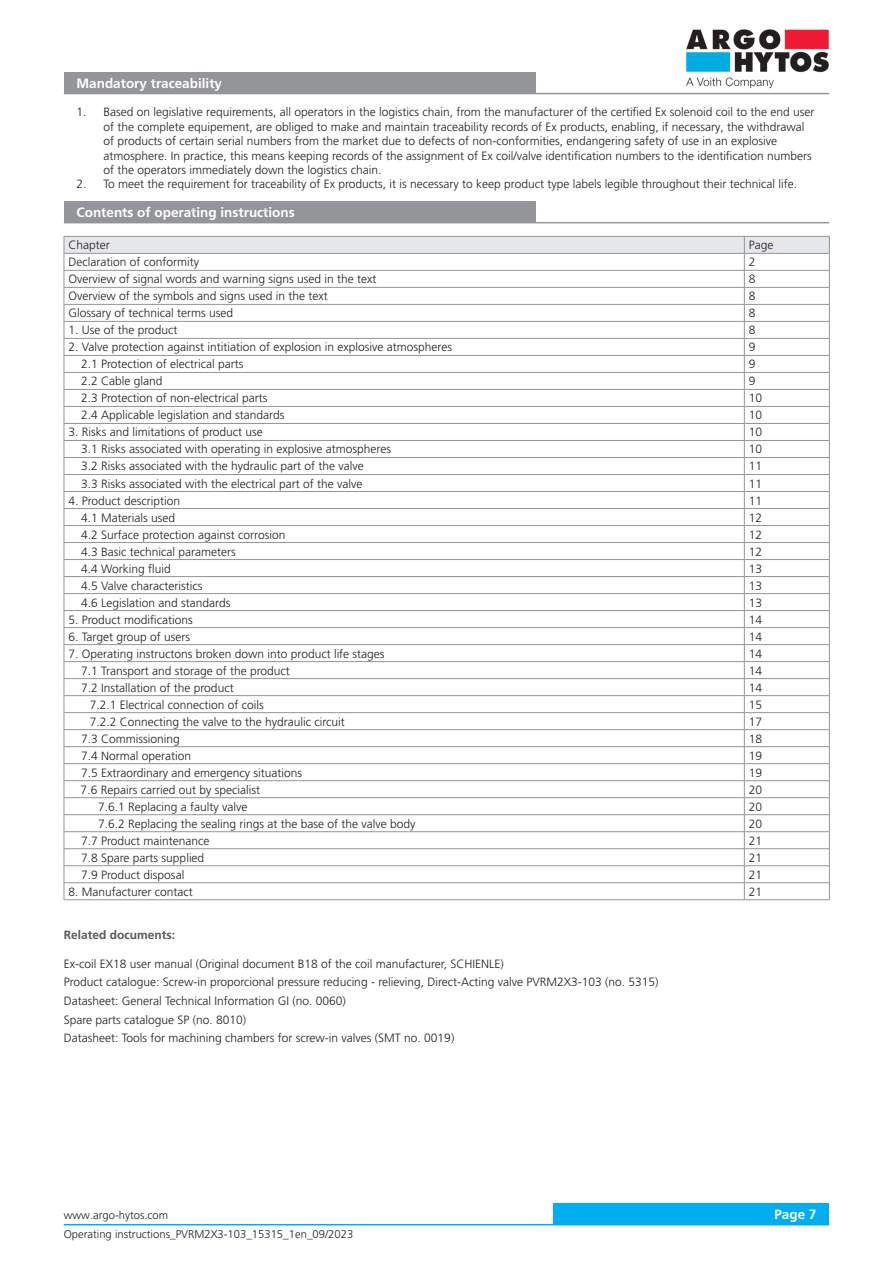
<style>
.page{position:relative;width:893px;height:1263px;background:#fff}
.page>*{position:absolute;margin:0;border:0;box-sizing:border-box;transform-origin:0 0}
._03_Headline_white{font:700 13.5px "Frutiger LT Pro";color:#fff}
._06_Text{font:300 12px/14.4px "Frutiger LT Pro";color:#231f20}
.Tabulka_1SL_4{font:300 12px "Frutiger LT Pro";color:#231f20}
.Tabulka_1sloupec{font:300 12px "Frutiger LT Pro";color:#231f20}
.Tabulka_1SL_5{font:300 12px "Frutiger LT Pro";color:#231f20}
._05_Subline_Copytext{font:700 12px "Frutiger LT Pro";color:#57585a}
.t1{font:300 11.25px "Frutiger LT Pro";color:#231f20}
</style>
<div class="page">
<div style="left:553px;top:1203px;width:276px;height:22px;background:#00aeef"></div>
<hr style="left:64px;top:1224px;width:765px;height:1px;background:#00aeef">
<hr style="left:64px;top:222px;width:765px;height:1px;background:#939598">
<div style="left:64px;top:201px;width:471px;height:22px;background:#939598"></div>
<svg style="left:64px;top:236px;width:766px;height:663px"></svg>
<hr style="left:64px;top:899px;width:680px;height:1px;background:#939598">
<hr style="left:744px;top:899px;width:86px;height:1px;background:#939598">
<hr style="left:64px;top:93px;width:765px;height:1px;background:#939598">
<div style="left:64px;top:72px;width:471px;height:22px;background:#939598"></div>
<img style="left:686px;top:29px;width:143px;height:59px">
<p class="_03_Headline_white" style="left:77px;top:75px;width:147px">Mandatory traceability</p>
<p class="_06_Text" style="left:104px;top:105px;width:712px;text-indent:-27px">1. Based on legislative requirements, all operators in the logistics chain, from the manufacturer of the certified Ex solenoid coil to the end user of the complete equipement, are obliged to make and maintain traceability records of Ex products, enabling, if necessary, the withdrawal of products of certain serial numbers from the market due to defects of non-conformities, endangering safety of use in an explosive atmosphere. In practice, this means keeping records of the assignment of Ex coil/valve identification numbers to the identification numbers of the operators immediately down the logistics chain.</p>
<p class="_06_Text" style="left:77px;top:177px;width:722px">2. To meet the requirement for traceability of Ex products, it is necessary to keep product type labels legible throughout their technical life.</p>
<p class="_03_Headline_white" style="left:77px;top:204px;width:220px">Contents of operating instructions</p>
<p class="Tabulka_1sloupec" style="left:68px;top:238px;width:43px">Chapter</p>
<p class="Tabulka_1sloupec" style="left:749px;top:238px;width:26px">Page</p>
<p class="Tabulka_1sloupec" style="left:68px;top:255px;width:132px">Declaration of conformity</p>
<p class="Tabulka_1sloupec" style="left:749px;top:255px;width:8px">2</p>
<p class="Tabulka_1sloupec" style="left:68px;top:272px;width:310px">Overview of signal words and warning signs used in the text</p>
<p class="Tabulka_1sloupec" style="left:749px;top:272px;width:8px">8</p>
<p class="Tabulka_1sloupec" style="left:68px;top:289px;width:261px">Overview of the symbols and signs used in the text</p>
<p class="Tabulka_1sloupec" style="left:749px;top:289px;width:8px">8</p>
<p class="Tabulka_1sloupec" style="left:68px;top:306px;width:166px">Glossary of technical terms used</p>
<p class="Tabulka_1sloupec" style="left:749px;top:306px;width:8px">8</p>
<p class="Tabulka_1sloupec" style="left:68px;top:323px;width:111px">1. Use of the product</p>
<p class="Tabulka_1sloupec" style="left:749px;top:323px;width:8px">8</p>
<p class="Tabulka_1sloupec" style="left:68px;top:340px;width:385px">2. Valve protection against intitiation of explosion in explosive atmospheres</p>
<p class="Tabulka_1sloupec" style="left:749px;top:340px;width:8px">9</p>
<p class="Tabulka_1SL_4" style="left:81px;top:357px;width:164px">2.1 Protection of electrical parts</p>
<p class="Tabulka_1sloupec" style="left:749px;top:357px;width:8px">9</p>
<p class="Tabulka_1SL_4" style="left:81px;top:374px;width:83px">2.2 Cable gland</p>
<p class="Tabulka_1sloupec" style="left:749px;top:374px;width:8px">9</p>
<p class="Tabulka_1SL_4" style="left:81px;top:391px;width:188px">2.3 Protection of non-electrical parts</p>
<p class="Tabulka_1sloupec" style="left:749px;top:391px;width:15px">10</p>
<p class="Tabulka_1sloupec" style="left:81px;top:408px;width:205px">2.4 Applicable legislation and standards</p>
<p class="Tabulka_1sloupec" style="left:749px;top:408px;width:15px">10</p>
<p class="Tabulka_1SL_4" style="left:68px;top:425px;width:196px">3. Risks and limitations of product use</p>
<p class="Tabulka_1sloupec" style="left:749px;top:425px;width:15px">10</p>
<p class="Tabulka_1SL_4" style="left:81px;top:442px;width:311px">3.1 Risks associated with operating in explosive atmospheres</p>
<p class="Tabulka_1sloupec" style="left:749px;top:442px;width:15px">10</p>
<p class="Tabulka_1SL_4" style="left:81px;top:459px;width:284px">3.2 Risks associated with the hydraulic part of the valve</p>
<p class="Tabulka_1sloupec" style="left:749px;top:459px;width:15px">11</p>
<p class="Tabulka_1sloupec" style="left:81px;top:476px;width:283px">3.3 Risks associated with the electrical part of the valve</p>
<p class="Tabulka_1sloupec" style="left:749px;top:476px;width:15px">11</p>
<p class="Tabulka_1SL_4" style="left:68px;top:493px;width:113px">4. Product description</p>
<p class="Tabulka_1sloupec" style="left:749px;top:493px;width:15px">11</p>
<p class="Tabulka_1SL_4" style="left:81px;top:510px;width:96px">4.1 Materials used</p>
<p class="Tabulka_1sloupec" style="left:749px;top:510px;width:15px">12</p>
<p class="Tabulka_1SL_4" style="left:81px;top:527px;width:206px">4.2 Surface protection against corrosion</p>
<p class="Tabulka_1sloupec" style="left:749px;top:527px;width:15px">12</p>
<p class="Tabulka_1SL_4" style="left:81px;top:544px;width:156px">4.3 Basic technical parameters</p>
<p class="Tabulka_1sloupec" style="left:749px;top:544px;width:15px">12</p>
<p class="Tabulka_1SL_4" style="left:81px;top:561px;width:91px">4.4 Working fluid</p>
<p class="Tabulka_1sloupec" style="left:749px;top:561px;width:15px">13</p>
<p class="Tabulka_1sloupec" style="left:81px;top:578px;width:123px">4.5 Valve characteristics</p>
<p class="Tabulka_1sloupec" style="left:749px;top:578px;width:15px">13</p>
<p class="Tabulka_1sloupec" style="left:81px;top:595px;width:151px">4.6 Legislation and standards</p>
<p class="Tabulka_1sloupec" style="left:749px;top:595px;width:15px">13</p>
<p class="Tabulka_1SL_4" style="left:68px;top:612px;width:126px">5. Product modifications</p>
<p class="Tabulka_1sloupec" style="left:749px;top:612px;width:15px">14</p>
<p class="Tabulka_1SL_4" style="left:68px;top:629px;width:123px">6. Target group of users</p>
<p class="Tabulka_1sloupec" style="left:749px;top:629px;width:15px">14</p>
<p class="Tabulka_1SL_4" style="left:68px;top:646px;width:318px">7. Operating instructons broken down into product life stages</p>
<p class="Tabulka_1sloupec" style="left:749px;top:646px;width:15px">14</p>
<p class="Tabulka_1SL_5" style="left:81px;top:663px;width:210px">7.1 Transport and storage of the product</p>
<p class="Tabulka_1sloupec" style="left:749px;top:663px;width:15px">14</p>
<p class="Tabulka_1SL_5" style="left:81px;top:680px;width:154px">7.2 Installation of the product</p>
<p class="Tabulka_1sloupec" style="left:749px;top:680px;width:15px">14</p>
<p class="Tabulka_1SL_5" style="left:90px;top:697px;width:176px">7.2.1 Electrical connection of coils</p>
<p class="Tabulka_1sloupec" style="left:749px;top:697px;width:15px">15</p>
<p class="Tabulka_1SL_4" style="left:90px;top:714px;width:257px">7.2.2 Connecting the valve to the hydraulic circuit</p>
<p class="Tabulka_1sloupec" style="left:749px;top:714px;width:15px">17</p>
<p class="Tabulka_1SL_4" style="left:81px;top:731px;width:100px">7.3 Commissioning</p>
<p class="Tabulka_1sloupec" style="left:749px;top:731px;width:15px">18</p>
<p class="Tabulka_1SL_4" style="left:81px;top:748px;width:112px">7.4 Normal operation</p>
<p class="Tabulka_1sloupec" style="left:749px;top:748px;width:15px">19</p>
<p class="Tabulka_1SL_4" style="left:81px;top:765px;width:223px">7.5 Extraordinary and emergency situations</p>
<p class="Tabulka_1sloupec" style="left:749px;top:765px;width:15px">19</p>
<p class="Tabulka_1SL_5" style="left:81px;top:782px;width:181px">7.6 Repairs carried out by specialist</p>
<p class="Tabulka_1sloupec" style="left:749px;top:782px;width:15px">20</p>
<p class="Tabulka_1SL_5" style="left:98px;top:799px;width:151px">7.6.1 Replacing a faulty valve</p>
<p class="Tabulka_1sloupec" style="left:749px;top:799px;width:15px">20</p>
<p class="Tabulka_1SL_5" style="left:98px;top:816px;width:319px">7.6.2 Replacing the sealing rings at the base of the valve body</p>
<p class="Tabulka_1sloupec" style="left:749px;top:816px;width:15px">20</p>
<p class="Tabulka_1SL_4" style="left:81px;top:833px;width:130px">7.7 Product maintenance</p>
<p class="Tabulka_1sloupec" style="left:749px;top:833px;width:15px">21</p>
<p class="Tabulka_1SL_4" style="left:81px;top:850px;width:125px">7.8 Spare parts supplied</p>
<p class="Tabulka_1sloupec" style="left:749px;top:850px;width:15px">21</p>
<p class="Tabulka_1sloupec" style="left:81px;top:867px;width:105px">7.9 Product disposal</p>
<p class="Tabulka_1sloupec" style="left:749px;top:867px;width:15px">21</p>
<p class="Tabulka_1sloupec" style="left:68px;top:885px;width:126px">8. Manufacturer contact</p>
<p class="Tabulka_1sloupec" style="left:749px;top:885px;width:15px">21</p>
<p class="_05_Subline_Copytext" style="left:64px;top:928px;width:113px">Related documents:</p>
<p class="_06_Text" style="left:64px;top:956px;width:442px">Ex-coil EX18 user manual (Original document B18 of the coil manufacturer, SCHIENLE)</p>
<p class="_06_Text" style="left:64px;top:975px;width:596px">Product catalogue: Screw-in proporcional pressure reducing - relieving, Direct-Acting valve PVRM2X3-103 (no. 5315)</p>
<p class="_06_Text" style="left:64px;top:994px;width:284px">Datasheet: General Technical Information GI (no. 0060)</p>
<p class="_06_Text" style="left:64px;top:1012px;width:184px">Spare parts catalogue SP (no. 8010)</p>
<p class="_06_Text" style="left:64px;top:1031px;width:392px">Datasheet: Tools for machining chambers for screw-in valves (SMT no. 0019)</p>
<p class="t1" style="left:64px;top:1209px;width:106px">www.argo-hytos.com</p>
<p class="_03_Headline_white" style="left:774px;top:1206px;width:44px">Page 7</p>
<p class="t1" style="left:64px;top:1227px;width:291px">Operating instructions_PVRM2X3-103_15315_1en_09/2023</p>
</div>
